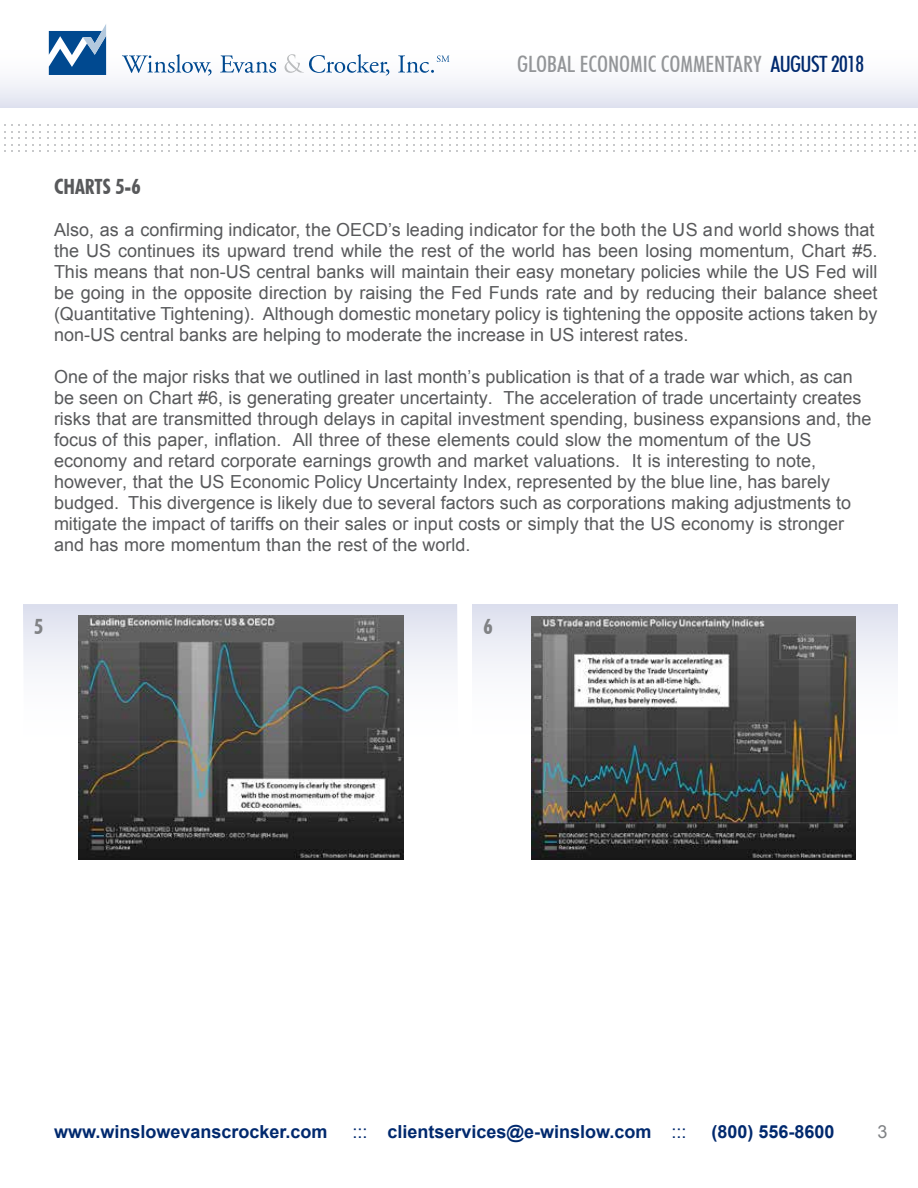
<style>
.page{position:relative;width:918px;height:1188px;background:#fff}
.page>*{position:absolute;margin:0;border:0;box-sizing:border-box;transform-origin:0 0}
.t1{font:500 condensed 22.5px "Futura BT";color:#939598}
.t2{font:700 condensed 21px "Futura BT";color:#58595b}
.t3{font:700 condensed 21px "Futura BT";color:#808285}
.t4{font:18px/21px "Arial";color:#58595b}
.t5{font:700 18px "Arial";color:#00296e}
.t6{font:18px "Arial";color:#808285}
.s1{color:#00296e}
.s2{font-weight:400}
</style>
<div class="page">
<svg style="left:370px;top:124px;width:30px;height:28px"></svg>
<svg style="left:413px;top:124px;width:23px;height:28px"></svg>
<svg style="left:456px;top:124px;width:23px;height:28px"></svg>
<svg style="left:499px;top:124px;width:23px;height:28px"></svg>
<svg style="left:542px;top:124px;width:23px;height:28px"></svg>
<svg style="left:578px;top:124px;width:30px;height:28px"></svg>
<svg style="left:621px;top:124px;width:30px;height:28px"></svg>
<svg style="left:664px;top:124px;width:30px;height:28px"></svg>
<svg style="left:11px;top:124px;width:23px;height:28px"></svg>
<svg style="left:54px;top:124px;width:23px;height:28px"></svg>
<svg style="left:97px;top:124px;width:23px;height:28px"></svg>
<svg style="left:133px;top:124px;width:30px;height:28px"></svg>
<svg style="left:176px;top:124px;width:30px;height:28px"></svg>
<svg style="left:219px;top:124px;width:30px;height:28px"></svg>
<svg style="left:262px;top:124px;width:30px;height:28px"></svg>
<svg style="left:305px;top:124px;width:30px;height:28px"></svg>
<svg style="left:348px;top:124px;width:9px;height:28px"></svg>
<svg style="left:721px;top:124px;width:23px;height:28px"></svg>
<svg style="left:757px;top:124px;width:30px;height:28px"></svg>
<svg style="left:800px;top:124px;width:30px;height:28px"></svg>
<svg style="left:843px;top:124px;width:30px;height:28px"></svg>
<svg style="left:886px;top:124px;width:30px;height:28px"></svg>
<div style="left:0;top:0;width:918px;height:108px;background:linear-gradient(to bottom,#fff,#ebecf5)"></div>
<svg style="left:49px;top:24px;width:57px;height:51px"></svg>
<svg style="left:122px;top:54px;width:90px;height:22px"></svg>
<svg style="left:220px;top:55px;width:56px;height:18px"></svg>
<svg style="left:285px;top:54px;width:104px;height:22px"></svg>
<svg style="left:398px;top:55px;width:51px;height:18px"></svg>
<svg style="left:23px;top:604px;width:434px;height:66px"></svg>
<img style="left:78px;top:616px;width:326px;height:244px">
<div style="left:473px;top:604px;width:425px;height:267px;background:linear-gradient(to bottom,#e8eaf2,#fffffe)"></div>
<img style="left:532px;top:616px;width:324px;height:243px">
<p class="t1" style="left:517px;top:51px;width:348px">GLOBAL ECONOMIC COMMENTARY <span class="s1">AUGUST 2018</span></p>
<p class="t2" style="left:54px;top:174px;width:88px">CHARTS 5-6</p>
<p class="t4" style="left:54px;top:220px;width:825px">Also, as a confirming indicator, the OECD’s leading indicator for the both the US and world shows that the US continues its upward trend while the rest of the world has been losing momentum, Chart #5.<br>This means that non-US central banks will maintain their easy monetary policies while the US Fed will be going in the opposite direction by raising the Fed Funds rate and by reducing their balance sheet (Quantitative Tightening). Although domestic monetary policy is tightening the opposite actions taken by non-US central banks are helping to moderate the increase in US interest rates.</p>
<p class="t4" style="left:54px;top:367px;width:819px">One of the major risks that we outlined in last month’s publication is that of a trade war which, as can be seen on Chart #6, is generating greater uncertainty. The acceleration of trade uncertainty creates risks that are transmitted through delays in capital investment spending, business expansions and, the focus of this paper, inflation. All three of these elements could slow the momentum of the US economy and retard corporate earnings growth and market valuations. It is interesting to note, however, that the US Economic Policy Uncertainty Index, represented by the blue line, has barely budged. This divergence is likely due to several factors such as corporations making adjustments to mitigate the impact of tariffs on their sales or input costs or simply that the US economy is stronger and has more momentum than the rest of the world.</p>
<p class="t3" style="left:34px;top:614px;width:11px">5</p>
<p class="t3" style="left:484px;top:614px;width:11px">6</p>
<p class="t5" style="left:54px;top:1120px;width:275px">www.winslowevanscrocker.com</p>
<p class="t5" style="left:352px;top:1120px;width:336px"><span class="s2">:::</span> clientservices@e-winslow.com <span class="s2">:::</span></p>
<p class="t5" style="left:711px;top:1120px;width:125px">(800) 556-8600</p>
<p class="t6" style="left:878px;top:1120px;width:12px">3</p>
</div>
